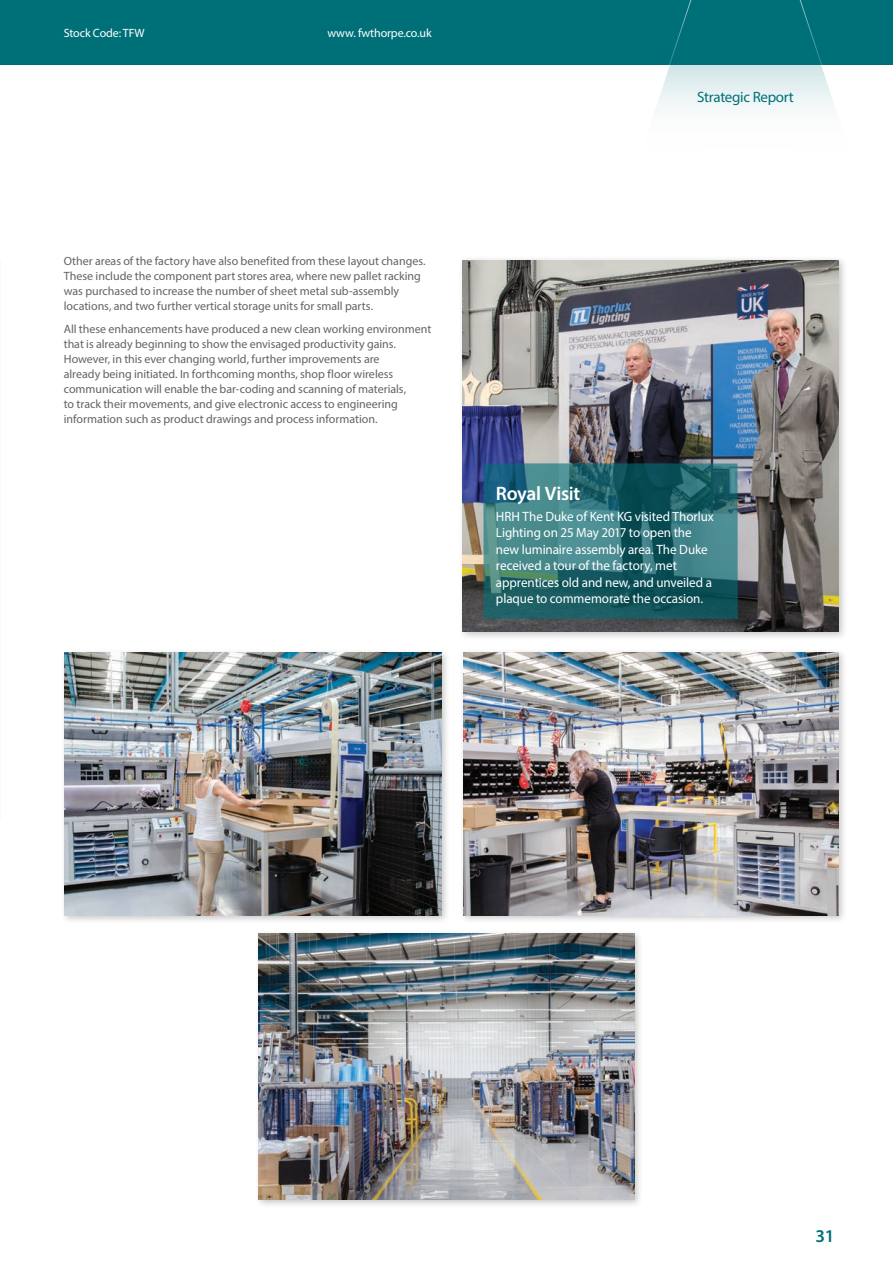
<style>
.page{position:relative;width:893px;height:1263px;background:#fff}
.page>*{position:absolute;margin:0;border:0;box-sizing:border-box;transform-origin:0 0}
.headingLevelTwo{font:600 19.5px "Myriad Pro";letter-spacing:-.02em;color:#fff}
.t1{font:600 18px "Myriad Pro";color:#007078}
.t2{font:15px "Myriad Pro";letter-spacing:-.02em;color:#007078}
.Body{font:13.5px/16.5px "Myriad Pro";letter-spacing:-.005em;color:#fff}
.Body-2{font:12px/15px "Myriad Pro";letter-spacing:-.005em;color:#636366}
.t3{font:12px "Myriad Pro";letter-spacing:-.01em;color:#fff}
</style>
<div class="page">
<div style="left:61px;top:649px;width:389px;height:275px;background:#231f20;opacity:.25"></div>
<img style="left:65px;top:653px;width:376px;height:262px">
<div style="left:459px;top:649px;width:388px;height:275px;background:#231f20;opacity:.25"></div>
<img style="left:464px;top:653px;width:374px;height:262px">
<div style="left:458px;top:256px;width:389px;height:385px;background:#231f20;opacity:.25"></div>
<img style="left:462px;top:260px;width:376px;height:371px">
<div style="left:255px;top:930px;width:388px;height:278px;background:#231f20;opacity:.25"></div>
<img style="left:259px;top:934px;width:375px;height:265px">
<svg style="left:483px;top:463px;width:255px;height:156px;background:#2b6c73"></svg>
<div style="left:0;top:0;width:893px;height:65px;background:#007078"></div>
<svg style="left:655px;top:0;width:181px;height:111px"></svg>
<p class="t3" style="left:64px;top:26px;width:82px">Stock Code: TFW</p>
<p class="t3" style="left:327px;top:26px;width:106px">www. fwthorpe.co.uk</p>
<p class="Body-2" style="left:64px;top:253px;width:363px">Other areas of the factory have also benefited from these layout changes.<br>These include the component part stores area, where new pallet racking was purchased to increase the number of sheet metal sub-assembly locations, and two further vertical storage units for small parts.</p>
<p class="Body-2" style="left:64px;top:321px;width:369px">All these enhancements have produced a new clean working environment that is already beginning to show the envisaged productivity gains.<br>However, in this ever changing world, further improvements are<br>already being initiated. In forthcoming months, shop floor wireless communication will enable the bar-coding and scanning of materials,<br>to track their movements, and give electronic access to engineering information such as product drawings and process information.</p>
<p class="t2" style="left:697px;top:88px;width:98px">Strategic Report</p>
<p class="headingLevelTwo" style="left:496px;top:481px;width:86px">Royal Visit</p>
<p class="Body" style="left:496px;top:508px;width:220px">HRH The Duke of Kent KG visited Thorlux Lighting on 25 May 2017 to open the new luminaire assembly area. The Duke received a tour of the factory, met apprentices old and new, and unveiled a plaque to commemorate the occasion.</p>
<h2 class="t1" style="left:815px;top:1225px;width:21px">31</h2>
</div>
